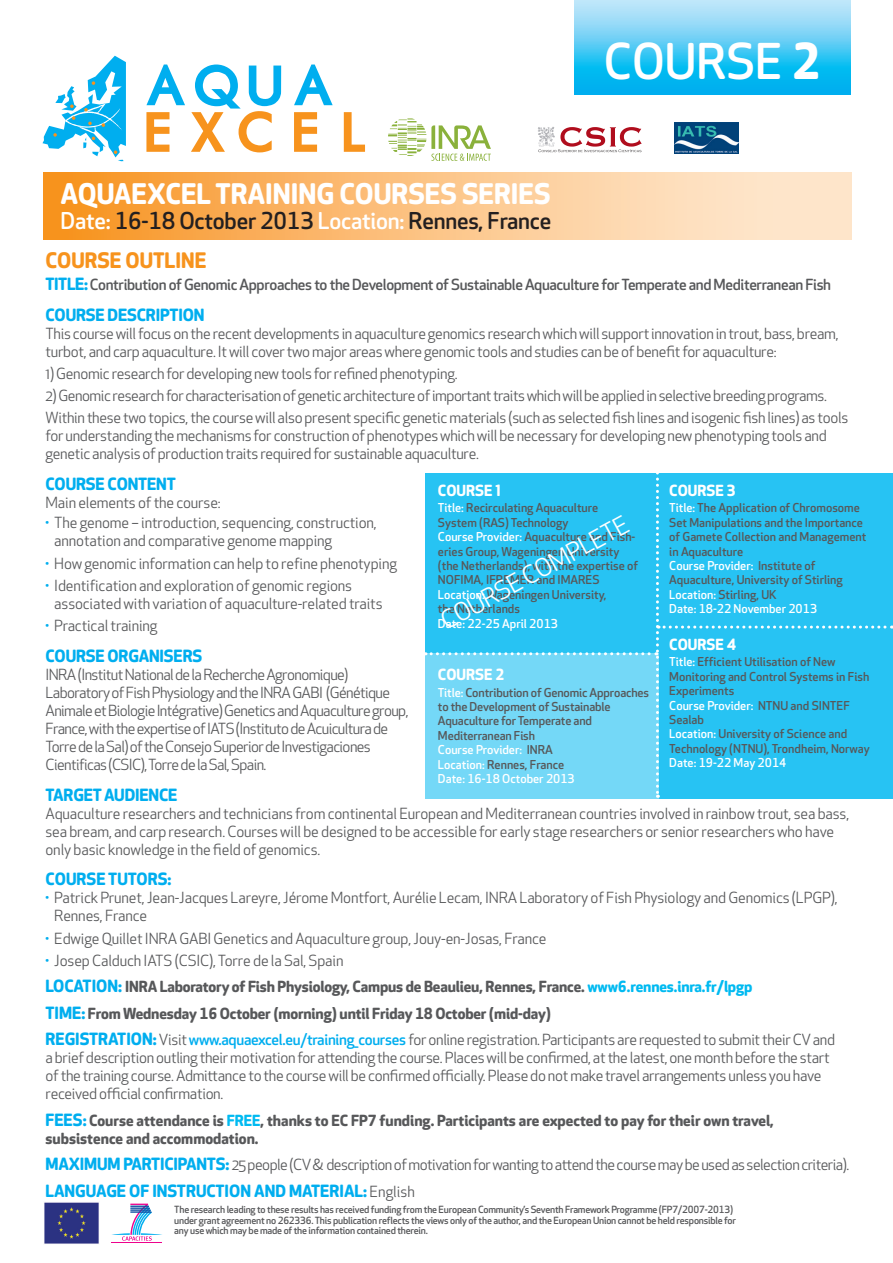
<style>
.page{position:relative;width:893px;height:1263px;background:#fff}
.page>*{position:absolute;margin:0;border:0;box-sizing:border-box;transform-origin:0 0}
.t1{font:500 48.15px "Apex Rounded";color:#fff}
.t2{font:700 27.75px "Apex Rounded";color:#fff}
.t3{font:24.45px "Apex New";color:#fff}
.t4{font:500 22.65px "Apex Rounded";letter-spacing:-.01em;color:#231f20}
.t5{font:700 20.85px "Apex Rounded";color:#f7931d}
.t6{font:700 16.5px "Apex Rounded";letter-spacing:-.01em;color:#00aeef}
.t7{font:15px/18px "Apex New";letter-spacing:-.02em;color:#57585a}
.t8{font:15px/18px "Apex New";letter-spacing:-.04em;color:#57585a}
.t9{font:700 15px/18px "Apex Rounded";letter-spacing:-.01em;color:#57585a}
.t10{font:500 15px "Apex Rounded";letter-spacing:-.025em;color:#57585a}
.t11{font:700 15px "Apex Rounded";color:#fff}
.t12{font:500 12px/14.4px "Apex Rounded";color:#57585a}
.t13{font:500 12px "Apex Rounded";color:#fff}
.t14{font:500 9.75px/10.4px "Apex Rounded";letter-spacing:-.02em;color:#57585a}
.s1{color:#fff}
.s2{font-weight:700}
.s3{font-weight:700;font-size:16.5px;color:#00aeef}
.s4{font-family:"Apex Rounded";font-weight:700;color:#00aeef}
.s5{font-size:16.5px;color:#00aeef}
.s6{color:#00baf1}
.s7{font-family:"Apex Rounded";font-weight:700;font-size:16.5px;color:#00aeef}
.s8{font-family:"Apex Rounded";font-weight:500;color:#00aeef}
.s9{font-family:"Apex New";font-weight:400;font-size:15px;color:#57585a}
.s10{color:#57585a}
</style>
<div class="page">
<svg style="left:44px;top:172px;width:807px;height:68px;background:#fbc283"></svg>
<svg style="left:43px;top:56px;width:83px;height:105px"></svg>
<svg style="left:146px;top:65px;width:39px;height:40px"></svg>
<svg style="left:294px;top:65px;width:39px;height:40px"></svg>
<svg style="left:146px;top:112px;width:23px;height:40px"></svg>
<svg style="left:191px;top:65px;width:90px;height:87px"></svg>
<svg style="left:294px;top:112px;width:23px;height:40px"></svg>
<svg style="left:344px;top:112px;width:21px;height:40px"></svg>
<svg style="left:574px;top:0;width:276px;height:94px;background:#52caf4"></svg>
<img style="left:44px;top:1202px;width:55px;height:42px">
<hr style="left:112px;top:1242px;width:50px;height:1px;background:#ed028c">
<svg style="left:112px;top:1203px;width:50px;height:38px"></svg>
<svg style="left:388px;top:118px;width:103px;height:43px"></svg>
<svg style="left:538px;top:127px;width:104px;height:25px"></svg>
<div style="left:425px;top:473px;width:467px;height:325px;background:#27c3f3"></div>
<div style="left:425px;top:653px;width:234px;height:148px;background:#74d8f7"></div>
<img style="left:674px;top:122px;width:64px;height:31px">
<p class="t2" style="left:61px;top:178px;width:492px">AQUAEXCEL TRAINING COURSES SERIES</p>
<p class="t4" style="left:61px;top:208px;width:492px"><span class="s1">Date:</span> 16-18 October 2013 <span class="s1">Location:</span> Rennes, France</p>
<p class="t5" style="left:46px;top:248px;width:162px">COURSE OUTLINE</p>
<p class="t1" style="left:604px;top:34px;width:218px">COURSE <span class="s2">2</span></p>
<p class="t10" style="left:46px;top:276px;width:787px"><span class="s3">TITLE:</span>Contribution of Genomic Approaches to the Development of Sustainable Aquaculture for Temperate and Mediterranean Fish</p>
<p class="t6" style="left:46px;top:305px;width:160px">COURSE DESCRIPTION</p>
<p class="t7" style="left:46px;top:324px;width:795px">This course will focus on the recent developments in aquaculture genomics research which will support innovation in trout, bass, bream, turbot, and carp aquaculture. It will cover two major areas where genomic tools and studies can be of benefit for aquaculture:</p>
<p class="t7" style="left:46px;top:364px;width:413px">1) Genomic research for developing new tools for refined phenotyping.</p>
<p class="t7" style="left:46px;top:387px;width:783px">2) Genomic research for characterisation of genetic architecture of important traits which will be applied in selective breeding programs.</p>
<p class="t7" style="left:46px;top:409px;width:804px">Within these two topics, the course will also present specific genetic materials (such as selected fish lines and isogenic fish lines) as tools for understanding the mechanisms for construction of phenotypes which will be necessary for developing new phenotyping tools and genetic analysis of production traits required for sustainable aquaculture.</p>
<p class="t6" style="left:46px;top:474px;width:132px">COURSE CONTENT</p>
<p class="t7" style="left:46px;top:494px;width:177px">Main elements of the course:</p>
<p class="t7" style="left:54px;top:514px;width:324px;text-indent:-9px"><span class="s4">·</span> The genome – introduction, sequencing, construction, annotation and comparative genome mapping</p>
<p class="t7" style="left:46px;top:554px;width:353px"><span class="s4">·</span> How genomic information can help to refine phenotyping</p>
<p class="t7" style="left:54px;top:576px;width:330px;text-indent:-9px"><span class="s4">·</span> Identification and exploration of genomic regions associated with variation of aquaculture-related traits</p>
<p class="t7" style="left:46px;top:617px;width:114px"><span class="s4">·</span> Practical training</p>
<p class="t6" style="left:46px;top:646px;width:158px">COURSE ORGANISERS</p>
<p class="t8" style="left:46px;top:665px;width:304px">INRA (Institut National de la Recherche Agronomique)</p>
<p class="t8" style="left:46px;top:683px;width:364px">Laboratory of Fish Physiology and the INRA GABI (Génétique Animale et Biologie Intégrative) Genetics and Aquaculture group, France, with the expertise of IATS (Instituto de Acuicultura de Torre de la Sal) of the Consejo Superior de Investigaciones Cientificas (CSIC), Torre de la Sal, Spain.</p>
<p class="t6" style="left:46px;top:785px;width:133px">TARGET AUDIENCE</p>
<p class="t7" style="left:46px;top:804px;width:805px">Aquaculture researchers and technicians from continental European and Mediterranean countries involved in rainbow trout, sea bass, sea bream, and carp research. Courses will be designed to be accessible for early stage researchers or senior researchers who have only basic knowledge in the field of genomics.</p>
<p class="t6" style="left:46px;top:869px;width:128px">COURSE TUTORS:</p>
<p class="t7" style="left:54px;top:889px;width:785px;text-indent:-9px"><span class="s4">·</span> Patrick Prunet, Jean-Jacques Lareyre, Jérome Montfort, Aurélie Lecam, INRA Laboratory of Fish Physiology and Genomics (LPGP),<br>Rennes, France</p>
<p class="t7" style="left:46px;top:929px;width:502px"><span class="s4">·</span> Edwige Quillet INRA GABI Genetics and Aquaculture group, Jouy-en-Josas, France</p>
<p class="t7" style="left:46px;top:951px;width:299px"><span class="s4">·</span> Josep Calduch IATS (CSIC), Torre de la Sal, Spain</p>
<p class="t9" style="left:46px;top:978px;width:708px"><span class="s5">LOCATION:</span> INRA Laboratory of Fish Physiology, Campus de Beaulieu, Rennes, France. <span class="s6">www6.rennes.inra.fr/lpgp</span></p>
<p class="t9" style="left:46px;top:1005px;width:507px"><span class="s5">TIME:</span> From Wednesday 16 October (morning) until Friday 18 October (mid-day)</p>
<p class="t7" style="left:46px;top:1031px;width:791px"><span class="s7">REGISTRATION:</span> Visit <span class="s8">www.aquaexcel.eu/training_courses</span> for online registration. Participants are requested to submit their CV and a brief description outling their motivation for attending the course. Places will be confirmed, at the latest, one month before the start of the training course. Admittance to the course will be confirmed officially. Please do not make travel arrangements unless you have received official confirmation.</p>
<p class="t9" style="left:46px;top:1112px;width:730px"><span class="s5">FEES:</span> Course attendance is <span class="s6">FREE</span>, thanks to EC FP7 funding. Participants are expected to pay for their own travel, subsistence and accommodation.</p>
<p class="t7" style="left:46px;top:1156px;width:805px"><span class="s7">MAXIMUM PARTICIPANTS:</span> 25 people (CV &amp; description of motivation for wanting to attend the course may be used as selection criteria).</p>
<p class="t6" style="left:46px;top:1181px;width:371px">LANGUAGE OF INSTRUCTION AND MATERIAL: <span class="s9">English</span></p>
<p class="t11" style="left:438px;top:481px;width:64px">COURSE 1</p>
<p class="t12" style="left:438px;top:501px;width:162px"><span class="s1">Title:</span> Recirculating Aquaculture<br>System (RAS) Technology</p>
<p class="t12" style="left:438px;top:530px;width:202px"><span class="s1">Course Provider:</span> Aquaculture and Fish&shy;eries Group, Wageningen University (the Netherlands), with the expertise of NOFIMA, IFREMER and IMARES</p>
<p class="t12" style="left:438px;top:588px;width:170px"><span class="s1">Location:</span> Wageningen University, the Netherlands</p>
<p class="t13" style="left:438px;top:616px;width:122px">Date: 22-25 April 2013</p>
<p class="t11" style="left:438px;top:666px;width:68px">COURSE 2</p>
<p class="t12" style="left:438px;top:685px;width:213px"><span class="s1">Title:</span> Contribution of Genomic Approaches to the Development of Sustainable<br>Aquaculture for Temperate and<br>Mediterranean Fish</p>
<p class="t13" style="left:438px;top:743px;width:116px">Course Provider: <span class="s10">INRA</span></p>
<p class="t12" style="left:438px;top:757px;width:128px"><span class="s1">Location:</span> Rennes, France</p>
<p class="t13" style="left:438px;top:772px;width:138px">Date: 16-18 October 2013</p>
<p class="t11" style="left:669px;top:481px;width:68px">COURSE 3</p>
<p class="t12" style="left:669px;top:501px;width:199px"><span class="s1">Title:</span> The Application of Chromosome<br>Set Manipulations and the Importance of Gamete Collection and Management in Aquaculture</p>
<p class="t12" style="left:669px;top:559px;width:175px"><span class="s1">Course Provider:</span> Institute of<br>Aquaculture, University of Stirling</p>
<p class="t12" style="left:669px;top:588px;width:109px"><span class="s1">Location:</span> Stirling, UK</p>
<p class="t13" style="left:669px;top:602px;width:149px">Date: 18-22 November 2013</p>
<p class="t11" style="left:669px;top:635px;width:68px">COURSE 4</p>
<p class="t12" style="left:669px;top:655px;width:202px"><span class="s1">Title:</span> Efficient Utilisation of New<br>Monitoring and Control Systems in Fish<br>Experiments</p>
<p class="t12" style="left:669px;top:698px;width:182px"><span class="s1">Course Provider:</span> NTNU and SINTEF<br>Sealab</p>
<p class="t12" style="left:669px;top:727px;width:202px"><span class="s1">Location:</span> University of Science and<br>Technology (NTNU), Trondheim, Norway</p>
<p class="t13" style="left:669px;top:756px;width:119px">Date: 19-22 May 2014</p>
<p class="t3" style="left:435px;top:610px;width:211px;rotate:-29deg">COURSE COMPLETE</p>
<p class="t14" style="left:174px;top:1205px;width:563px">The research leading to these results has received funding from the European Community’s Seventh Framework Programme (FP7/2007-2013) under grant agreement no 262336. This publication reflects the views only of the author, and the European Union cannot be held responsible for any use which may be made of the information contained therein.</p>
</div>
